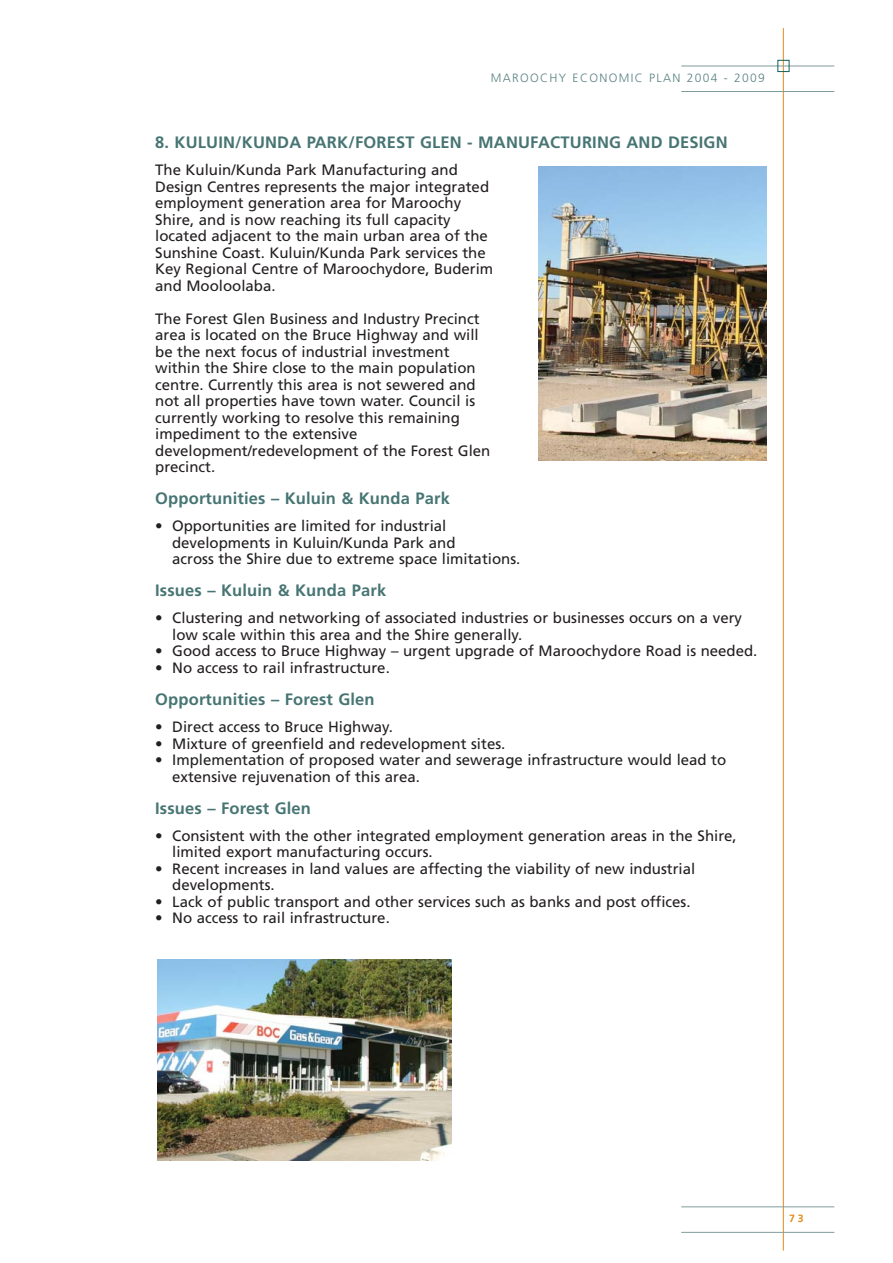
<style>
.page{position:relative;width:893px;height:1263px;background:#fff}
.page>*{position:absolute;margin:0;border:0;box-sizing:border-box;transform-origin:0 0}
.t1{font:700 16.5px "Frutiger";letter-spacing:.01em;color:#477573}
.t2{font:15px/16.5px "Frutiger";color:#231f20}
.t3{font:300 12px "Frutiger";letter-spacing:.11em;color:#5a8180}
.t4{font:700 10.5px "Frutiger";color:#e38c1a}
</style>
<div class="page">
<hr style="left:783px;top:28px;width:1px;height:1223px;background:#e38c1a">
<hr style="left:681px;top:66px;width:153px;height:1px;background:#819c9c">
<hr style="left:681px;top:91px;width:153px;height:1px;background:#819c9c">
<hr style="left:681px;top:1206px;width:153px;height:1px;background:#819c9c">
<hr style="left:681px;top:1232px;width:153px;height:1px;background:#819c9c">
<div style="left:777px;top:60px;width:12px;height:12px;border:1px solid #12605d"></div>
<img style="left:538px;top:166px;width:228px;height:294px">
<img style="left:157px;top:959px;width:294px;height:201px">
<p class="t3" style="left:491px;top:73px;width:275px">MAROOCHY ECONOMIC PLAN 2004 - 2009</p>
<p class="t1" style="left:155px;top:136px;width:574px">8. KULUIN/KUNDA PARK/FOREST GLEN - MANUFACTURING AND DESIGN</p>
<p class="t2" style="left:155px;top:163px;width:339px">The Kuluin/Kunda Park Manufacturing and Design Centres represents the major integrated employment generation area for Maroochy Shire, and is now reaching its full capacity located adjacent to the main urban area of the Sunshine Coast. Kuluin/Kunda Park services the Key Regional Centre of Maroochydore, Buderim and Mooloolaba.</p>
<p class="t2" style="left:155px;top:311px;width:337px">The Forest Glen Business and Industry Precinct area is located on the Bruce Highway and will be the next focus of industrial investment within the Shire close to the main population centre. Currently this area is not sewered and not all properties have town water. Council is currently working to resolve this remaining impediment to the extensive development/redevelopment of the Forest Glen precinct.</p>
<p class="t1" style="left:155px;top:492px;width:296px">Opportunities – Kuluin &amp; Kunda Park</p>
<p class="t2" style="left:172px;top:519px;width:350px;text-indent:-17px">• Opportunities are limited for industrial developments in Kuluin/Kunda Park and<br>across the Shire due to extreme space limitations.</p>
<p class="t1" style="left:155px;top:584px;width:232px">Issues – Kuluin &amp; Kunda Park</p>
<p class="t2" style="left:172px;top:611px;width:571px;text-indent:-17px">• Clustering and networking of associated industries or businesses occurs on a very low scale within this area and the Shire generally.</p>
<p class="t2" style="left:155px;top:644px;width:603px">• Good access to Bruce Highway – urgent upgrade of Maroochydore Road is needed.</p>
<p class="t2" style="left:155px;top:661px;width:236px">• No access to rail infrastructure.</p>
<p class="t1" style="left:155px;top:693px;width:221px">Opportunities – Forest Glen</p>
<p class="t2" style="left:155px;top:720px;width:239px">• Direct access to Bruce Highway.</p>
<p class="t2" style="left:155px;top:736px;width:351px">• Mixture of greenfield and redevelopment sites.</p>
<p class="t2" style="left:172px;top:753px;width:555px;text-indent:-17px">• Implementation of proposed water and sewerage infrastructure would lead to extensive rejuvenation of this area.</p>
<p class="t1" style="left:155px;top:801px;width:157px">Issues – Forest Glen</p>
<p class="t2" style="left:172px;top:828px;width:566px;text-indent:-17px">• Consistent with the other integrated employment generation areas in the Shire, limited export manufacturing occurs.</p>
<p class="t2" style="left:172px;top:861px;width:524px;text-indent:-17px">• Recent increases in land values are affecting the viability of new industrial developments.</p>
<p class="t2" style="left:155px;top:894px;width:537px">• Lack of public transport and other services such as banks and post offices.</p>
<p class="t2" style="left:155px;top:911px;width:236px">• No access to rail infrastructure.</p>
<p class="t4" style="left:789px;top:1214px;width:16px">7 3</p>
</div>
